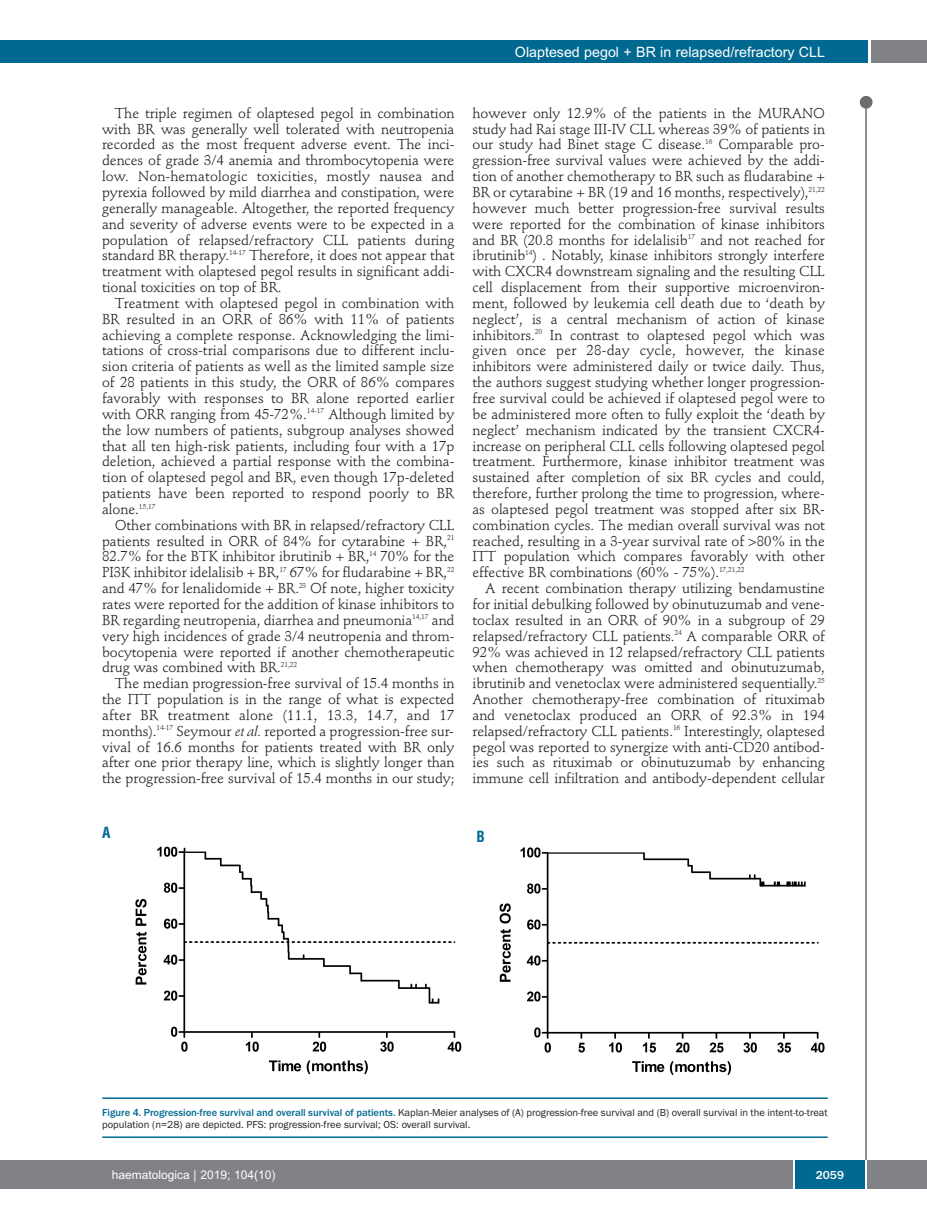
<style>
.page{position:relative;width:927px;height:1225px;background:#fff}
.page>*{position:absolute;margin:0;border:0;box-sizing:border-box;transform-origin:0 0}
.t1{font:700 condensed 15px "Helvetica";color:#006991}
.t2{font:14.25px/15.9px "Stempel Schneidler";letter-spacing:-.005em;color:#231f20;text-align:justify}
.t3{font:14.25px "Arial";color:#fff}
.t4{font:12px "Arial";color:#fff}
.t5{font:500 12px "Franklin Gothic";color:#fff}
.t6{font:10.5px/12px "Franklin Gothic";color:#231f20}
.s1{font-style:italic}
.s2{font-weight:500;color:#006991}
</style>
<div class="page">
<div style="left:860px;top:96px;width:12px;height:13px;background:#6c6d70;border-radius:50%"></div>
<hr style="left:865px;top:98px;width:2px;height:1062px;background:#6c6d70">
<div style="left:871px;top:40px;width:56px;height:22px;background:#808285"></div>
<div style="left:18px;top:40px;width:849px;height:22px;background:#006991"></div>
<div style="left:17px;top:1160px;width:910px;height:28px;background:#808285"></div>
<div style="left:795px;top:1160px;width:70px;height:28px;background:#006991"></div>
<hr style="left:793px;top:1160px;width:2px;height:28px;background:#fff">
<hr style="left:865px;top:1160px;width:2px;height:28px;background:#fff">
<div style="left:0;top:40px;width:19px;height:22px;background:#006991"></div>
<div style="left:0;top:1160px;width:18px;height:28px;background:#808285"></div>
<img style="left:135px;top:846px;width:690px;height:229px">
<hr style="left:102px;top:1097px;width:726px;height:2px;background:#006991">
<hr style="left:102px;top:1136px;width:726px;height:2px;background:#006991">
<p class="t3" style="left:515px;top:44px;width:312px">Olaptesed pegol + BR in relapsed/refractory CLL</p>
<p class="t2" style="left:102px;top:106px;width:354px;text-indent:13px">The triple regimen of olaptesed pegol in combination with BR was generally well tolerated with neutropenia recorded as the most frequent adverse event. The inci&shy;dences of grade 3/4 anemia and thrombocytopenia were low. Non-hematologic toxicities, mostly nausea and pyrexia followed by mild diarrhea and constipation, were generally manageable. Altogether, the reported frequency and severity of adverse events were to be expected in a population of relapsed/refractory CLL patients during standard BR therapy.<sup>14-17</sup> Therefore, it does not appear that treatment with olaptesed pegol results in significant addi&shy;tional toxicities on top of BR.</p>
<p class="t2" style="left:102px;top:296px;width:354px;text-indent:13px">Treatment with olaptesed pegol in combination with BR resulted in an ORR of 86% with 11% of patients achieving a complete response. Acknowledging the limi&shy;tations of cross-trial comparisons due to different inclu&shy;sion criteria of patients as well as the limited sample size of 28 patients in this study, the ORR of 86% compares favorably with responses to BR alone reported earlier with ORR ranging from 45-72%.<sup>14-17</sup> Although limited by the low numbers of patients, subgroup analyses showed that all ten high-risk patients, including four with a 17p deletion, achieved a partial response with the combina&shy;tion of olaptesed pegol and BR, even though 17p-deleted patients have been reported to respond poorly to BR alone.<sup>15,17</sup></p>
<p class="t2" style="left:102px;top:518px;width:354px;text-indent:13px">Other combinations with BR in relapsed/refractory CLL patients resulted in ORR of 84% for cytarabine + BR,<sup>21<br></sup>82.7% for the BTK inhibitor ibrutinib + BR,<sup>14</sup> 70% for the PI3K inhibitor idelalisib + BR,<sup>17</sup> 67% for fludarabine + BR,<sup>22 </sup>and 47% for lenalidomide + BR.<sup>23</sup> Of note, higher toxicity rates were reported for the addition of kinase inhibitors to BR regarding neutropenia, diarrhea and pneumonia<sup>14,17</sup> and very high incidences of grade 3/4 neutropenia and throm&shy;bocytopenia were reported if another chemotherapeutic drug was combined with BR.<sup>21,22</sup></p>
<p class="t2" style="left:102px;top:677px;width:354px;text-indent:13px">The median progression-free survival of 15.4 months in the ITT population is in the range of what is expected after BR treatment alone (11.1, 13.3, 14.7, and 17 months).<sup>14-17</sup> Seymour <span class="s1">et al.</span> reported a progression-free sur&shy;vival of 16.6 months for patients treated with BR only after one prior therapy line, which is slightly longer than the progression-free survival of 15.4 months in our study;</p>
<p class="t2" style="left:472px;top:106px;width:354px">however only 12.9% of the patients in the MURANO study had Rai stage III-IV CLL whereas 39% of patients in our study had Binet stage C disease.<sup>16</sup> Comparable pro&shy;gression-free survival values were achieved by the addi&shy;tion of another chemotherapy to BR such as fludarabine + BR or cytarabine + BR (19 and 16 months, respectively),<sup>21,22 </sup>however much better progression-free survival results were reported for the combination of kinase inhibitors and BR (20.8 months for idelalisib<sup>17</sup> and not reached for ibrutinib<sup>14</sup>) . Notably, kinase inhibitors strongly interfere with CXCR4 downstream signaling and the resulting CLL cell displacement from their supportive microenviron&shy;ment, followed by leukemia cell death due to ‘death by neglect’, is a central mechanism of action of kinase inhibitors.<sup>20</sup> In contrast to olaptesed pegol which was given once per 28-day cycle, however, the kinase inhibitors were administered daily or twice daily. Thus, the authors suggest studying whether longer progression&shy;free survival could be achieved if olaptesed pegol were to be administered more often to fully exploit the ‘death by neglect’ mechanism indicated by the transient CXCR4- increase on peripheral CLL cells following olaptesed pegol treatment. Furthermore, kinase inhibitor treatment was sustained after completion of six BR cycles and could, therefore, further prolong the time to progression, where&shy;as olaptesed pegol treatment was stopped after six BR&shy;combination cycles. The median overall survival was not reached, resulting in a 3-year survival rate of &gt;80% in the ITT population which compares favorably with other effective BR combinations (60% - 75%).<sup>17,21,22</sup></p>
<p class="t2" style="left:472px;top:581px;width:354px;text-indent:13px">A recent combination therapy utilizing bendamustine for initial debulking followed by obinutuzumab and vene&shy;toclax resulted in an ORR of 90% in a subgroup of 29 relapsed/refractory CLL patients.<sup>24</sup> A comparable ORR of 92% was achieved in 12 relapsed/refractory CLL patients when chemotherapy was omitted and obinutuzumab, ibrutinib and venetoclax were administered sequentially.<sup>25<br></sup>Another chemotherapy-free combination of rituximab and venetoclax produced an ORR of 92.3% in 194 relapsed/refractory CLL patients.<sup>16</sup> Interestingly, olaptesed pegol was reported to synergize with anti-CD20 antibod&shy;ies such as rituximab or obinutuzumab by enhancing immune cell infiltration and antibody-dependent cellular</p>
<p class="t1" style="left:102px;top:823px;width:10px">A</p>
<p class="t1" style="left:476px;top:828px;width:10px">B</p>
<p class="t6" style="left:102px;top:1106px;width:727px"><span class="s2">Figure 4. Progression-free survival and overall survival of patients.</span> Kaplan-Meier analyses of (A) progression-free survival and (B) overall survival in the intent-to-treat population (n=28) are depicted. PFS: progression-free survival; OS: overall survival.</p>
<p class="t4" style="left:112px;top:1167px;width:165px">haematologica | 2019; 104(10)</p>
<p class="t5" style="left:816px;top:1167px;width:30px">2059</p>
</div>
